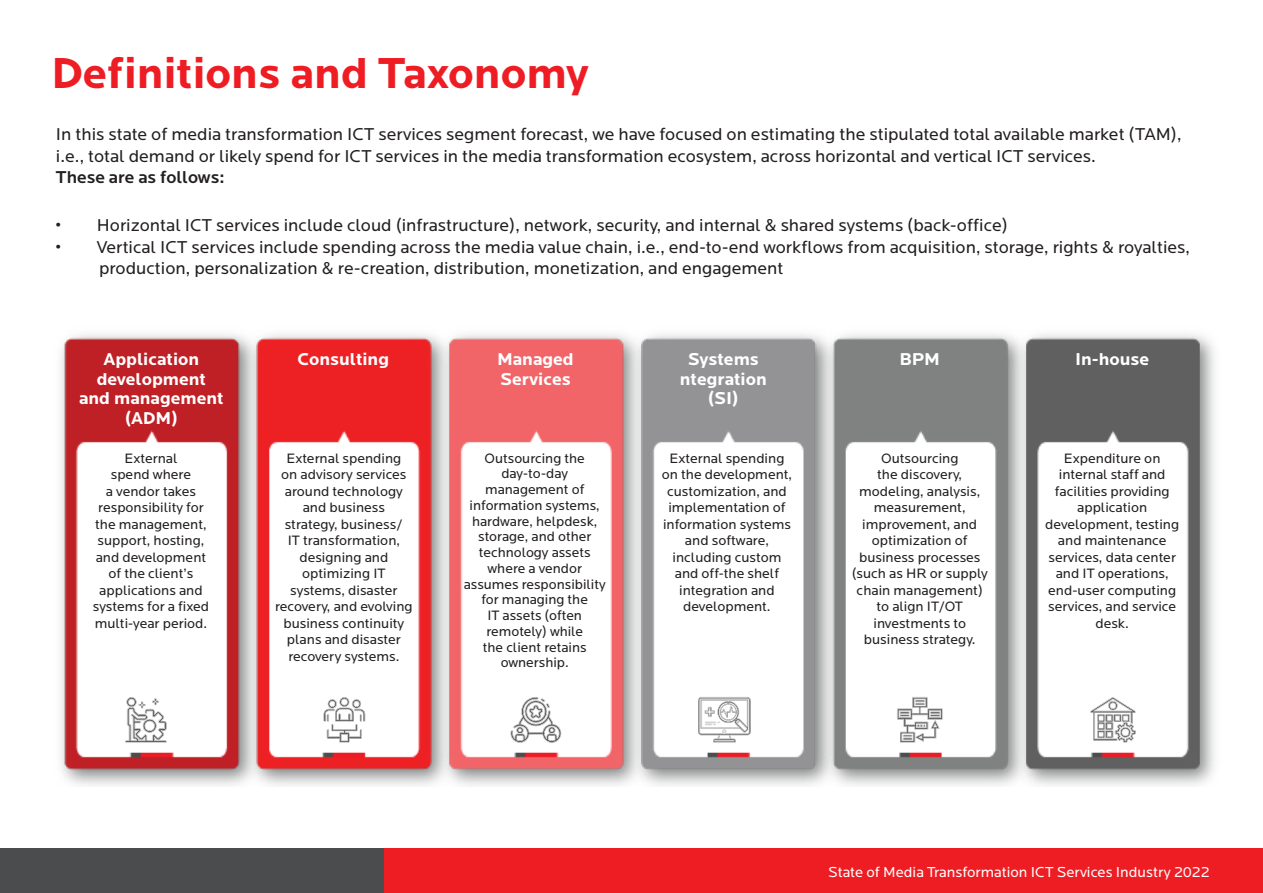
<style>
.page{position:relative;width:1263px;height:893px;background:#fff}
.page>*{position:absolute;margin:0;border:0;box-sizing:border-box;transform-origin:0 0}
.t1{font:700 45px "Locator";color:#ee1d23}
.t2{font:17.85px/21.6px "Locator";color:#231f20}
.t3{font:700 17.85px/19.5px "Locator";color:#fff;text-align:center}
.t4{font:500 17.85px "Locator";color:#231f20}
.t5{font:15px "Locator";color:#fff}
.t6{font:14.1px/16.5px "Locator";color:#231f20;text-align:center}
</style>
<div class="page">
<div style="left:383px;top:848px;width:880px;height:45px;background:#ee1d23"></div>
<div style="left:0;top:848px;width:383px;height:45px;background:#4b4c4d"></div>
<img style="left:61px;top:333px;width:1154px;height:453px">
<img style="left:109px;top:684px;width:72px;height:71px">
<img style="left:308px;top:684px;width:72px;height:71px">
<img style="left:500px;top:684px;width:71px;height:71px">
<img style="left:688px;top:684px;width:72px;height:71px">
<img style="left:884px;top:684px;width:72px;height:71px">
<img style="left:1076px;top:684px;width:72px;height:71px">
<h1 class="t1" style="left:51px;top:47px;width:540px">Definitions and Taxonomy</h1>
<p class="t2" style="left:56px;top:124px;width:1127px">In this state of media transformation ICT services segment forecast, we have focused on estimating the stipulated total available market (TAM), i.e., total demand or likely spend for ICT services in the media transformation ecosystem, across horizontal and vertical ICT services.</p>
<p class="t4" style="left:56px;top:167px;width:170px">These are as follows:</p>
<p class="t2" style="left:56px;top:215px;width:954px">• Horizontal ICT services include cloud (infrastructure), network, security, and internal &amp; shared systems (back-office)</p>
<p class="t2" style="left:99px;top:237px;width:1092px;text-indent:-44px">• Vertical ICT services include spending across the media value chain, i.e., end-to-end workflows from acquisition, storage, rights &amp; royalties, production, personalization &amp; re-creation, distribution, monetization, and engagement</p>
<p class="t3" style="left:79px;top:350px;width:146px">Application development and management (ADM)</p>
<p class="t6" style="left:93px;top:450px;width:118px">External<br>spend where<br>a vendor takes responsibility for the management, support, hosting, and development of the client’s applications and systems for a fixed multi-year period.</p>
<p class="t6" style="left:275px;top:450px;width:139px">External spending<br>on advisory services around technology and business strategy, business/<br>IT transformation, designing and optimizing IT systems, disaster recovery, and evolving business continuity plans and disaster recovery systems.</p>
<p class="t6" style="left:464px;top:451px;width:143px;line-height:15.8px">Outsourcing the day-to-day management of information systems, hardware, helpdesk, storage, and other technology assets where a vendor assumes responsibility for managing the<br>IT assets (often remotely) while<br>the client retains ownership.</p>
<p class="t6" style="left:662px;top:450px;width:132px">External spending on the development, customization, and implementation of information systems and software, including custom and off-the shelf integration and development.</p>
<p class="t6" style="left:852px;top:450px;width:138px">Outsourcing<br>the discovery, modeling, analysis, measurement, improvement, and optimization of business processes (such as HR or supply chain management) to align IT/OT investments to business strategy.</p>
<p class="t6" style="left:1045px;top:450px;width:135px">Expenditure on internal staff and facilities providing application development, testing and maintenance services, data center and IT operations, end-user computing services, and service desk.</p>
<p class="t3" style="left:297px;top:350px;width:93px">Consulting</p>
<p class="t3" style="left:497px;top:350px;width:78px;text-align:left">Managed<br>Services</p>
<p class="t3" style="left:680px;top:350px;width:88px">Systems ntegration (SI)</p>
<p class="t3" style="left:899px;top:350px;width:42px">BPM</p>
<p class="t3" style="left:1075px;top:350px;width:76px">In-house</p>
<p class="t5" style="left:828px;top:864px;width:383px">State of Media Transformation ICT Services Industry 2022</p>
</div>
